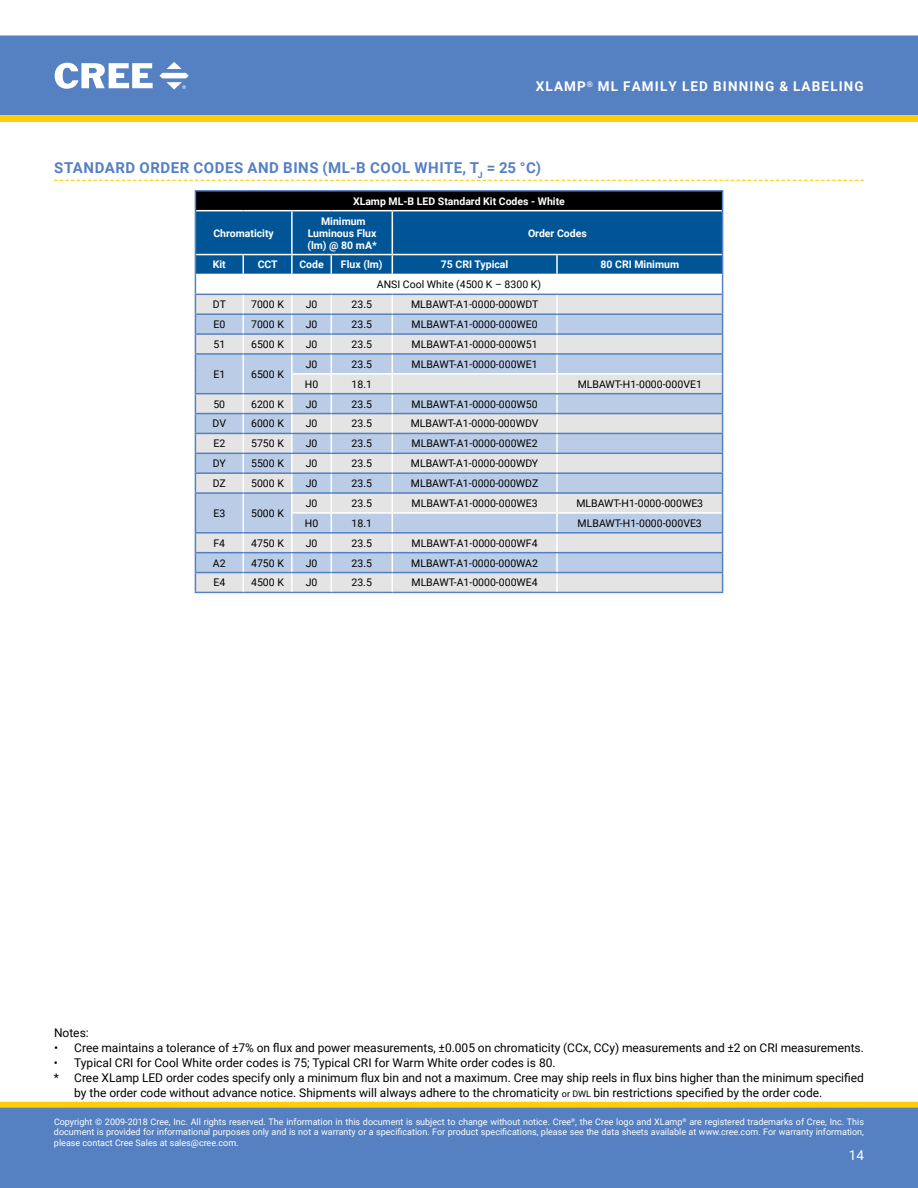
<style>
.page{position:relative;width:918px;height:1188px;background:#fff}
.page>*{position:absolute;margin:0;border:0;box-sizing:border-box;transform-origin:0 0}
.t1{font:700 15px "Roboto";letter-spacing:.035em;color:#5580c3}
.t2{font:700 13.5px "Roboto";letter-spacing:.085em;color:#fff}
.t3{font:13.5px "Roboto";color:#fff}
.t4{font:12px "Roboto";color:#000}
.t5{font:10.5px "Roboto";color:#000}
.t6{font:700 10.5px/12px "Roboto";color:#fff;text-align:center}
.t7{font:9px/10.8px "Roboto";color:#fff;text-align:justify}
.s1{font-size:9px}
</style>
<div class="page">
<div style="left:1px;top:36px;width:916px;height:78px;background:#5580c1"></div>
<div style="left:0;top:35px;width:918px;height:80px;border:1px solid #5580c1"></div>
<svg style="left:55px;top:63px;width:98px;height:26px"></svg>
<svg style="left:159px;top:62px;width:30px;height:28px"></svg>
<div style="left:1px;top:1102px;width:916px;height:6px;background:#ffce06"></div>
<div style="left:0;top:1102px;width:918px;height:6px;border:1px solid #ffce06"></div>
<div style="left:0;top:1108px;width:918px;height:80px;background:#5580c1"></div>
<svg style="left:0;top:115px;width:918px;height:7px;background:#fece08"></svg>
<svg style="left:54px;top:180px;width:810px;height:1px"></svg>
<hr style="left:195px;top:190px;width:48px;height:2px;background:#5580c3">
<hr style="left:243px;top:190px;width:49px;height:2px;background:#5580c3">
<hr style="left:292px;top:190px;width:39px;height:2px;background:#5580c3">
<hr style="left:331px;top:190px;width:61px;height:2px;background:#5580c3">
<hr style="left:392px;top:190px;width:165px;height:2px;background:#5580c3">
<hr style="left:557px;top:190px;width:166px;height:2px;background:#5580c3">
<hr style="left:195px;top:592px;width:48px;height:1px;background:#5580c3">
<hr style="left:243px;top:592px;width:49px;height:1px;background:#5580c3">
<hr style="left:292px;top:592px;width:39px;height:1px;background:#5580c3">
<hr style="left:331px;top:592px;width:61px;height:1px;background:#5580c3">
<hr style="left:392px;top:592px;width:165px;height:1px;background:#5580c3">
<hr style="left:557px;top:592px;width:166px;height:1px;background:#5580c3">
<svg style="left:195px;top:192px;width:528px;height:400px;background:#a5b9cf"></svg>
<p class="t2" style="left:536px;top:77px;width:286px">XLamp<sup>®</sup> ML Family LED Binning &amp; Label</p>
<p class="t2" style="left:839px;top:77px;width:26px">ing</p>
<h1 class="t1" style="left:54px;top:157px;width:488px">Standard Order Codes and Bi ns (ML-B Cool White, T<sub>J</sub> = 25 °C)</h1>
<p class="t6" style="left:353px;top:195px;width:214px">XLamp ML-B LED Standard Kit Codes - White</p>
<p class="t6" style="left:213px;top:226px;width:62px">Chromaticity</p>
<p class="t6" style="left:307px;top:214px;width:71px">Minimum<br>Luminous Flux (lm) @ 80 mA*</p>
<p class="t6" style="left:528px;top:226px;width:60px">Order Codes</p>
<p class="t6" style="left:213px;top:258px;width:14px">Kit</p>
<p class="t6" style="left:258px;top:258px;width:22px">CCT</p>
<p class="t6" style="left:299px;top:258px;width:26px">Code</p>
<p class="t6" style="left:341px;top:258px;width:43px">Flux (lm)</p>
<p class="t6" style="left:441px;top:258px;width:69px">75 CRI Typical</p>
<p class="t6" style="left:600px;top:258px;width:80px">80 CRI Minimum</p>
<p class="t5" style="left:377px;top:277px;width:166px">ANSI Cool White (4500 K – 8300 K)</p>
<p class="t5" style="left:213px;top:297px;width:15px">DT</p>
<p class="t5" style="left:251px;top:297px;width:34px">7000 K</p>
<p class="t5" style="left:306px;top:297px;width:13px">J0</p>
<p class="t5" style="left:352px;top:297px;width:22px">23.5</p>
<p class="t5" style="left:411px;top:297px;width:129px">MLBAWT-A1-0000-000WDT</p>
<p class="t5" style="left:213px;top:317px;width:13px">E0</p>
<p class="t5" style="left:251px;top:317px;width:34px">7000 K</p>
<p class="t5" style="left:306px;top:317px;width:13px">J0</p>
<p class="t5" style="left:352px;top:317px;width:22px">23.5</p>
<p class="t5" style="left:412px;top:317px;width:128px">MLBAWT-A1-0000-000WE0</p>
<p class="t5" style="left:213px;top:337px;width:13px">51</p>
<p class="t5" style="left:251px;top:337px;width:34px">6500 K</p>
<p class="t5" style="left:306px;top:337px;width:13px">J0</p>
<p class="t5" style="left:352px;top:337px;width:22px">23.5</p>
<p class="t5" style="left:412px;top:337px;width:128px">MLBAWT-A1-0000-000W51</p>
<p class="t5" style="left:213px;top:367px;width:13px">E1</p>
<p class="t5" style="left:251px;top:367px;width:34px">6500 K</p>
<p class="t5" style="left:306px;top:357px;width:13px">J0</p>
<p class="t5" style="left:352px;top:357px;width:22px">23.5</p>
<p class="t5" style="left:412px;top:357px;width:128px">MLBAWT-A1-0000-000WE1</p>
<p class="t5" style="left:305px;top:377px;width:15px">H0</p>
<p class="t5" style="left:352px;top:377px;width:22px">18.1</p>
<p class="t5" style="left:578px;top:377px;width:126px">MLBAWT-H1-0000-000VE1</p>
<p class="t5" style="left:213px;top:396px;width:13px">50</p>
<p class="t5" style="left:251px;top:396px;width:34px">6200 K</p>
<p class="t5" style="left:306px;top:396px;width:13px">J0</p>
<p class="t5" style="left:352px;top:396px;width:22px">23.5</p>
<p class="t5" style="left:412px;top:396px;width:128px">MLBAWT-A1-0000-000W50</p>
<p class="t5" style="left:213px;top:416px;width:15px">DV</p>
<p class="t5" style="left:251px;top:416px;width:34px">6000 K</p>
<p class="t5" style="left:306px;top:416px;width:13px">J0</p>
<p class="t5" style="left:352px;top:416px;width:22px">23.5</p>
<p class="t5" style="left:411px;top:416px;width:129px">MLBAWT-A1-0000-000WDV</p>
<p class="t5" style="left:213px;top:436px;width:13px">E2</p>
<p class="t5" style="left:251px;top:436px;width:34px">5750 K</p>
<p class="t5" style="left:306px;top:436px;width:13px">J0</p>
<p class="t5" style="left:352px;top:436px;width:22px">23.5</p>
<p class="t5" style="left:412px;top:436px;width:128px">MLBAWT-A1-0000-000WE2</p>
<p class="t5" style="left:213px;top:456px;width:14px">DY</p>
<p class="t5" style="left:251px;top:456px;width:34px">5500 K</p>
<p class="t5" style="left:306px;top:456px;width:13px">J0</p>
<p class="t5" style="left:352px;top:456px;width:22px">23.5</p>
<p class="t5" style="left:411px;top:456px;width:129px">MLBAWT-A1-0000-000WDY</p>
<p class="t5" style="left:213px;top:476px;width:15px">DZ</p>
<p class="t5" style="left:251px;top:476px;width:34px">5000 K</p>
<p class="t5" style="left:306px;top:476px;width:13px">J0</p>
<p class="t5" style="left:352px;top:476px;width:22px">23.5</p>
<p class="t5" style="left:411px;top:476px;width:129px">MLBAWT-A1-0000-000WDZ</p>
<p class="t5" style="left:213px;top:506px;width:13px">E3</p>
<p class="t5" style="left:251px;top:506px;width:34px">5000 K</p>
<p class="t5" style="left:306px;top:496px;width:13px">J0</p>
<p class="t5" style="left:352px;top:496px;width:22px">23.5</p>
<p class="t5" style="left:412px;top:496px;width:128px">MLBAWT-A1-0000-000WE3</p>
<p class="t5" style="left:576px;top:496px;width:128px">MLBAWT-H1-0000-000WE3</p>
<p class="t5" style="left:305px;top:516px;width:15px">H0</p>
<p class="t5" style="left:352px;top:516px;width:22px">18.1</p>
<p class="t5" style="left:578px;top:516px;width:126px">MLBAWT-H1-0000-000VE3</p>
<p class="t5" style="left:213px;top:536px;width:13px">F4</p>
<p class="t5" style="left:251px;top:536px;width:34px">4750 K</p>
<p class="t5" style="left:306px;top:536px;width:13px">J0</p>
<p class="t5" style="left:352px;top:536px;width:22px">23.5</p>
<p class="t5" style="left:412px;top:536px;width:128px">MLBAWT-A1-0000-000WF4</p>
<p class="t5" style="left:213px;top:555px;width:14px">A2</p>
<p class="t5" style="left:251px;top:555px;width:34px">4750 K</p>
<p class="t5" style="left:306px;top:555px;width:13px">J0</p>
<p class="t5" style="left:352px;top:555px;width:22px">23.5</p>
<p class="t5" style="left:411px;top:555px;width:128px">MLBAWT-A1-0000-000WA2</p>
<p class="t5" style="left:213px;top:575px;width:13px">E4</p>
<p class="t5" style="left:251px;top:575px;width:34px">4500 K</p>
<p class="t5" style="left:306px;top:575px;width:13px">J0</p>
<p class="t5" style="left:352px;top:575px;width:22px">23.5</p>
<p class="t5" style="left:412px;top:575px;width:128px">MLBAWT-A1-0000-000WE4</p>
<p class="t4" style="left:54px;top:1024px;width:36px">Notes:</p>
<p class="t4" style="left:54px;top:1039px;width:811px">• Cree maintains a tolerance of ±7% on flux and power measurements, ±0.005 on chromaticity (CCx, CCy) measurements and ±2 on CRI measurements.</p>
<p class="t4" style="left:54px;top:1054px;width:503px">• Typical CRI for Cool White order codes is 75; Typical CRI for Warm White order codes is 80.</p>
<p class="t4" style="left:54px;top:1069px;width:812px">* Cree XLamp LED order codes specify only a minimum flux bin and not a maximum. Cree may ship reels in flux bins higher than the minimum specified</p>
<p class="t4" style="left:74px;top:1084px;width:750px">by the order code without advance notice. Shipments will always adhere to the chromaticity <span class="s1">or DWL</span> bin restrictions specified by the order code.</p>
<p class="t7" style="left:54px;top:1116px;width:812px">Copyright © 2009-2018 Cree, Inc. All rights reserved. The information in this document is subject to change without notice. Cree<sup>®</sup>, the Cree logo and XLamp<sup>®</sup> are registered trademarks of Cree, Inc. This document is provided for informational purposes only and is not a warranty or a specification. For product specifications, please see the data sheets available at www.cree.com. For warranty information, please contact Cree Sales at sales@cree.com.</p>
<p class="t3" style="left:849px;top:1145px;width:17px">14</p>
</div>
